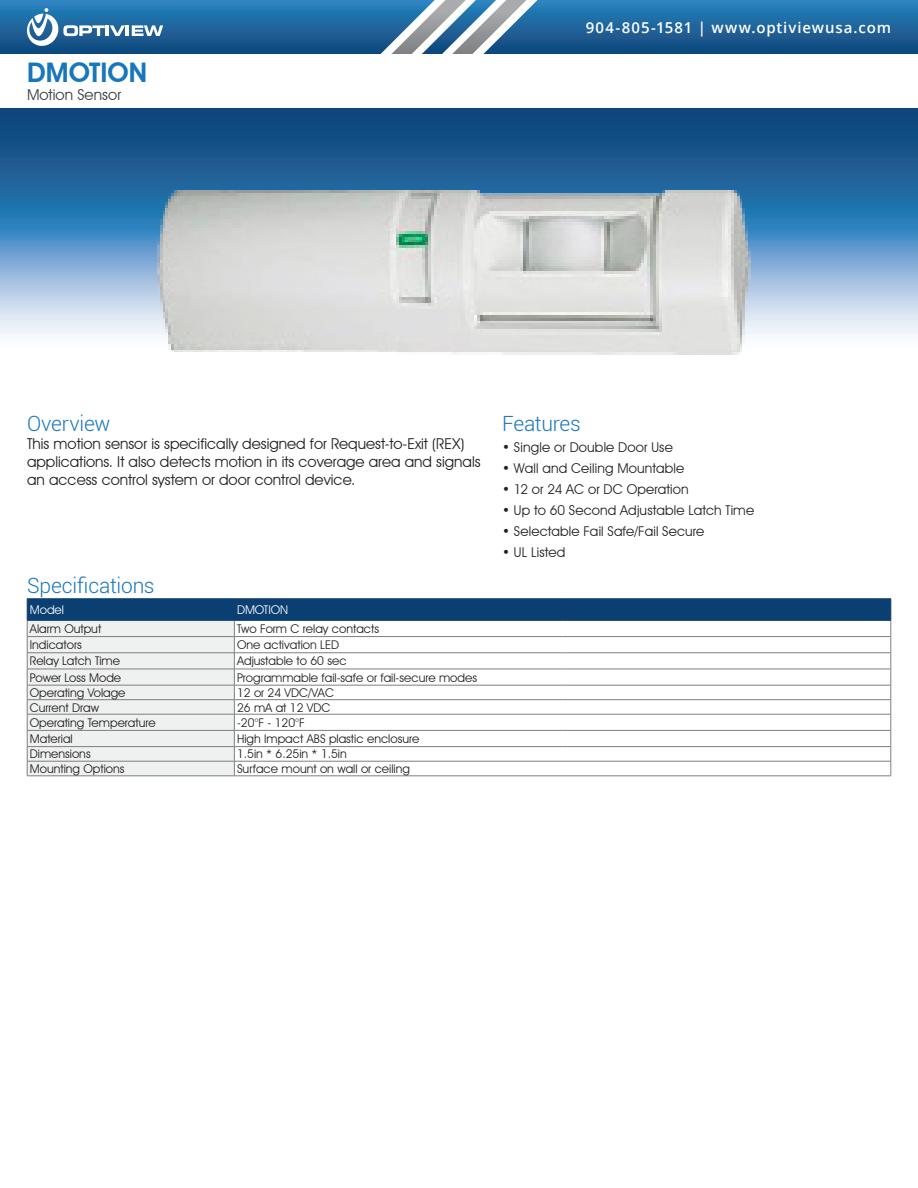
<style>
.page{position:relative;width:918px;height:1188px;background:#fff}
.page>*{position:absolute;margin:0;border:0;box-sizing:border-box;transform-origin:0 0}
.t1{font:600 27px "Avant Garde IT Cby BT";letter-spacing:.005em;color:#1876bb}
.t2{font:300 21px "Roboto";letter-spacing:-.01em;color:#1876bb}
.t3{font:15px/18px "Avant Garde IT Cby BT";color:#231f20}
.t4{font:600 15px "Open Sans";letter-spacing:.065em;color:#fff}
.t5{font:15px "Avant Garde IT Cby BT";letter-spacing:.01em;color:#353a3d}
.t6{font:13.5px "Avant Garde IT Cby BT";letter-spacing:.015em;color:#231f20}
.P2{font:12px "Avant Garde IT Cby BT";color:#231f20}
.P2-2{font:12px "Avant Garde IT Cby BT";color:#fff}
</style>
<div class="page">
<svg style="left:0;top:108px;width:918px;height:227px;background:#4278a7"></svg>
<svg style="left:0;top:0;width:918px;height:54px;background:#3172a3"></svg>
<hr style="left:27px;top:776px;width:207px;height:1px;background:#7c7f81">
<hr style="left:234px;top:776px;width:329px;height:1px;background:#7c7f81">
<hr style="left:563px;top:776px;width:328px;height:1px;background:#7c7f81">
<svg style="left:27px;top:599px;width:865px;height:177px"></svg>
<hr style="left:27px;top:620px;width:207px;height:1px;background:#0b3f72">
<hr style="left:234px;top:620px;width:329px;height:1px;background:#0b3f72">
<hr style="left:563px;top:620px;width:328px;height:1px;background:#0b3f72">
<img style="left:128px;top:151px;width:649px;height:204px">
<h1 class="t1" style="left:27px;top:56px;width:122px">DMOTION</h1>
<h1 class="t5" style="left:27px;top:86px;width:96px">Motion Sensor</h1>
<p class="t4" style="left:586px;top:17px;width:307px">904-805-1581 | www.optiviewusa.com</p>
<p class="t2" style="left:27px;top:409px;width:85px">Overview</p>
<p class="t3" style="left:27px;top:435px;width:455px">This motion sensor is specifically designed for Request-to-Exit (REX) applications. It also detects motion in its coverage area and signals an access control system or door control device.</p>
<p class="t2" style="left:27px;top:571px;width:129px">Specifications</p>
<p class="P2-2" style="left:30px;top:603px;width:36px">Model</p>
<p class="P2-2" style="left:237px;top:603px;width:53px">DMOTION</p>
<p class="P2" style="left:30px;top:621px;width:73px">Alarm Output</p>
<p class="P2" style="left:237px;top:621px;width:144px">Two Form C relay contacts</p>
<p class="P2" style="left:30px;top:638px;width:53px">Indicators</p>
<p class="P2" style="left:237px;top:638px;width:104px">One activation LED</p>
<p class="P2" style="left:30px;top:654px;width:92px">Relay Latch Time</p>
<p class="P2" style="left:237px;top:654px;width:111px">Adjustable to 60 sec</p>
<p class="P2" style="left:30px;top:670px;width:93px">Power Loss Mode</p>
<p class="P2" style="left:237px;top:670px;width:241px">Programmable fail-safe or fail-secure modes</p>
<p class="P2" style="left:30px;top:685px;width:97px">Operating Volage</p>
<p class="P2" style="left:237px;top:685px;width:99px">12 or 24 VDC/VAC</p>
<p class="P2" style="left:30px;top:700px;width:71px">Current Draw</p>
<p class="P2" style="left:237px;top:700px;width:95px">26 mA at 12 VDC</p>
<p class="P2" style="left:30px;top:715px;width:127px">Operating Temperature</p>
<p class="P2" style="left:237px;top:715px;width:69px">-20°F - 120°F</p>
<p class="P2" style="left:30px;top:732px;width:44px">Material</p>
<p class="P2" style="left:237px;top:732px;width:184px">High Impact ABS plastic enclosure</p>
<p class="P2" style="left:30px;top:747px;width:62px">Dimensions</p>
<p class="P2" style="left:237px;top:747px;width:111px">1.5in * 6.25in * 1.5in</p>
<p class="P2" style="left:30px;top:762px;width:96px">Mounting Options</p>
<p class="P2" style="left:237px;top:762px;width:174px">Surface mount on wall or ceiling</p>
<p class="t2" style="left:502px;top:409px;width:80px">Features</p>
<p class="t6" style="left:502px;top:439px;width:172px">• Single or Double Door Use</p>
<p class="t6" style="left:502px;top:460px;width:184px">• Wall and Ceiling Mountable</p>
<p class="t6" style="left:502px;top:481px;width:188px">• 12 or 24 AC or DC Operation</p>
<p class="t6" style="left:502px;top:502px;width:254px">• Up to 60 Second Adjustable Latch Time</p>
<p class="t6" style="left:502px;top:523px;width:204px">• Selectable Fail Safe/Fail Secure</p>
<p class="t6" style="left:502px;top:544px;width:65px">• UL Listed</p>
</div>
